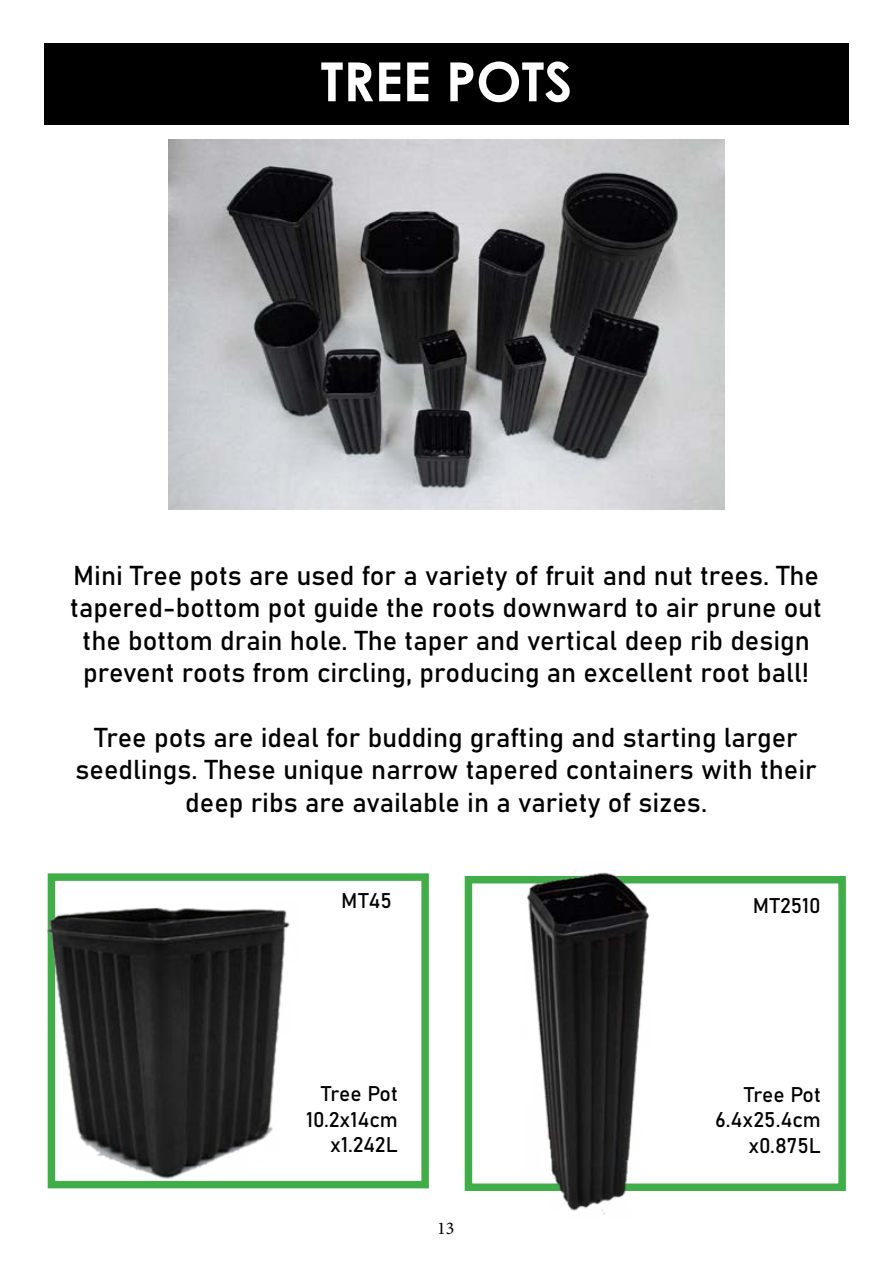
<style>
.page{position:relative;width:893px;height:1263px;background:#fff}
.page>*{position:absolute;margin:0;border:0;box-sizing:border-box;transform-origin:0 0}
.t1{font:700 54px "Century Gothic";color:#fff}
.t2{font:27px/32.4px "Bahnschrift";color:#000;text-align:center}
.t3{font:21px/25.2px "Bahnschrift";color:#000;text-align:right}
.t4{font:18px "Minion Pro";color:#000}
</style>
<div class="page">
<div style="left:44px;top:44px;width:805px;height:80px;background:#000"></div>
<div style="left:48px;top:873px;width:381px;height:315px;border:8px solid #41ad49"></div>
<div style="left:465px;top:876px;width:381px;height:315px;border:8px solid #41ad49"></div>
<img style="left:47px;top:891px;width:264px;height:297px">
<img style="left:506px;top:870px;width:196px;height:345px">
<img style="left:169px;top:139px;width:555px;height:371px">
<h1 class="t1" style="left:321px;top:41px;width:253px">TREE POTS</h1>
<p class="t2" style="left:70px;top:557px;width:753px">Mini Tree pots are used for a variety of fruit and nut trees. The tapered-bottom pot guide the roots downward to air prune out the bottom drain hole. The taper and vertical deep rib design prevent roots from circling, producing an excellent root ball!</p>
<p class="t2" style="left:76px;top:719px;width:743px">Tree pots are ideal for budding grafting and starting larger seedlings. These unique narrow tapered containers with their deep ribs are available in a variety of sizes.</p>
<p class="t3" style="left:341px;top:886px;width:52px">MT45</p>
<p class="t3" style="left:753px;top:892px;width:70px">MT2510</p>
<p class="t3" style="left:306px;top:1080px;width:93px">Tree Pot<br>10.2x14cm x1.242L</p>
<p class="t3" style="left:715px;top:1081px;width:107px">Tree Pot<br>6.4x25.4cm x0.875L</p>
<p class="t4" style="left:437px;top:1217px;width:19px">13</p>
</div>
